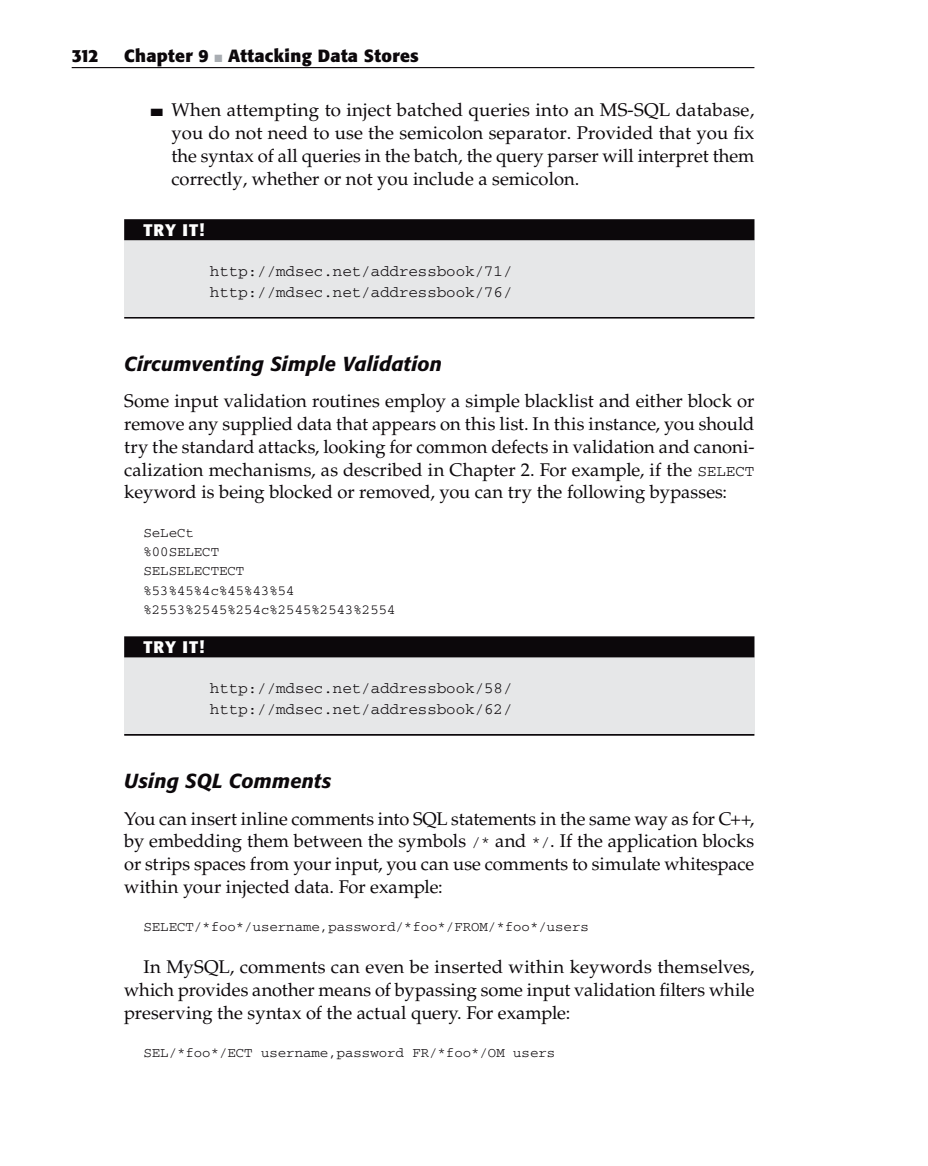
<style>
.page{position:relative;width:928px;height:1166px;background:#fff}
.page>*{position:absolute;margin:0;border:0;box-sizing:border-box;transform-origin:0 0}
.t1{font:italic 500 20.12px "Formata";letter-spacing:.01em;color:#0c080b}
.t2{font:18.38px/22.8px "Palatino";color:#0c080b;text-align:justify}
.t3{font:700 17.5px "Formata";letter-spacing:.02em;color:#0c080b}
.t4{font:700 16.62px "Formata";letter-spacing:.06em;color:#fff}
.t5{font:15.75px/21px "Wiley Code";color:#0c080b}
.t6{font:14px/19.2px "Wiley Code";color:#0c080b}
.s1{color:#a9adb2}
.s2{font-family:"Wiley Code";font-size:15.75px}
</style>
<div class="page">
<hr style="left:72px;top:67px;width:682px;height:1px;background:#0c080b">
<hr style="left:124px;top:316px;width:630px;height:2px;background:#0c080b">
<hr style="left:124px;top:733px;width:630px;height:3px;background:#0c080b">
<div style="left:124px;top:219px;width:630px;height:97px;background:#e6e7e8"></div>
<div style="left:124px;top:219px;width:630px;height:21px;background:#0c080b"></div>
<div style="left:124px;top:636px;width:630px;height:97px;background:#e6e7e8"></div>
<div style="left:124px;top:636px;width:630px;height:21px;background:#0c080b"></div>
<p class="t3" style="left:72px;top:48px;width:28px">312</p>
<p class="t3" style="left:124px;top:48px;width:296px">Chapter 9 <span class="s1">■</span> Attacking Data Stores</p>
<p class="t2" style="left:171px;top:101px;width:584px;text-indent:-21px">■ When attempting to inject batched queries into an MS-SQL database, you do not need to use the semicolon separator. Provided that you fix the syntax of all queries in the batch, the query parser will interpret them correctly, whether or not you include a semicolon.</p>
<p class="t4" style="left:143px;top:223px;width:62px">TRY IT!</p>
<p class="t5" style="left:210px;top:260px;width:304px">http://mdsec.net/addressbook/71/ http://mdsec.net/addressbook/76/</p>
<p class="t1" style="left:124px;top:355px;width:319px">Circumventing Simple Validation</p>
<p class="t2" style="left:124px;top:392px;width:632px">Some input validation routines employ a simple blacklist and either block or remove any supplied data that appears on this list. In this instance, you should try the standard attacks, looking for common defects in validation and canoni&shy;calization mechanisms, as described in Chapter 2. For example, if the <span class="s2">SELECT </span>keyword is being blocked or removed, you can try the following bypasses:</p>
<p class="t6" style="left:143px;top:522px;width:254px">SeLeCt<br>%00SELECT<br>SELSELECTECT %53%45%4c%45%43%54 %2553%2545%254c%2545%2543%2554</p>
<p class="t4" style="left:143px;top:640px;width:62px">TRY IT!</p>
<p class="t5" style="left:210px;top:677px;width:304px">http://mdsec.net/addressbook/58/ http://mdsec.net/addressbook/62/</p>
<p class="t1" style="left:124px;top:772px;width:209px">Using SQL Comments</p>
<p class="t2" style="left:124px;top:809px;width:632px">You can insert inline comments into SQL statements in the same way as for C++, by embedding them between the symbols <span class="s2">/*</span> and <span class="s2">*/</span>. If the application blocks or strips spaces from your input, you can use comments to simulate whitespace within your injected data. For example:</p>
<p class="t6" style="left:143px;top:917px;width:447px">SELECT/*foo*/username,password/*foo*/FROM/*foo*/users</p>
<p class="t2" style="left:124px;top:958px;width:632px;text-indent:19px">In MySQL, comments can even be inserted within keywords themselves, which provides another means of bypassing some input validation filters while preserving the syntax of the actual query. For example:</p>
<p class="t6" style="left:143px;top:1043px;width:413px">SEL/*foo*/ECT username,password FR/*foo*/OM users</p>
</div>
